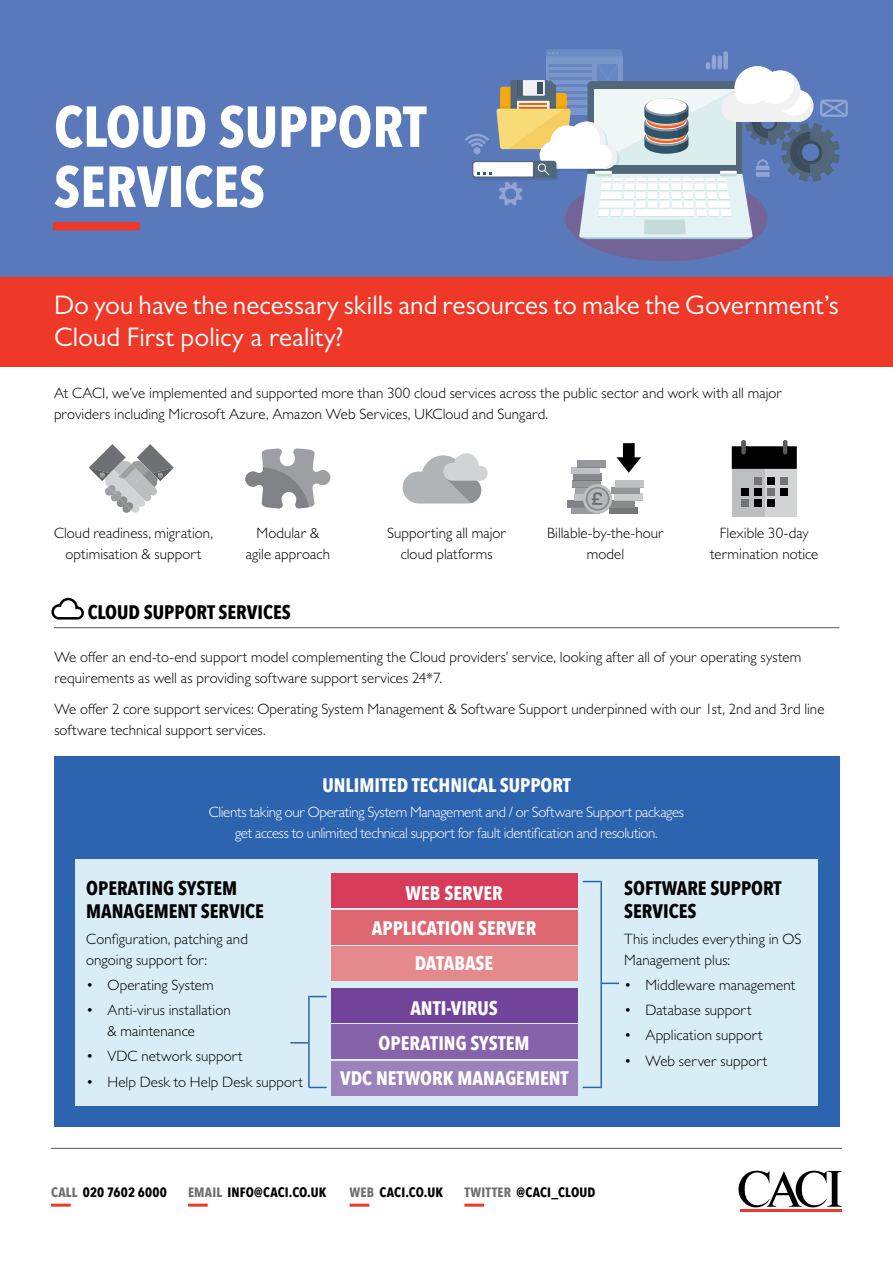
<style>
.page{position:relative;width:893px;height:1263px;background:#fff}
.page>*{position:absolute;margin:0;border:0;box-sizing:border-box;transform-origin:0 0}
.t1{font:700 57px/60px "Avenir Next Condensed";color:#fff}
.t2{font:27px/32.4px "Gill Sans MT Pro";color:#fff}
.t3{font:700 19.5px/34.8px "Avenir Next Condensed";color:#fff;text-align:center}
.t4{font:700 19.5px/23.4px "Avenir Next Condensed";color:#000}
.t5{font:300 15px/21px "Gill Sans MT Pro";letter-spacing:.005em;color:#000}
.t6{font:300 15px/21px "Gill Sans MT Pro";letter-spacing:-.025em;color:#fff;text-align:center}
.t7{font:700 13.5px "Avenir Next Condensed";letter-spacing:.015em;color:#000}
.s1{color:#6d6e71}
</style>
<div class="page">
<svg style="left:738px;top:1170px;width:104px;height:40px"></svg>
<hr style="left:741px;top:1209px;width:101px;height:3px;background:#ee3828">
<hr style="left:51px;top:1148px;width:791px;height:1px;background:#5a5b5d">
<hr style="left:51px;top:1203px;width:20px;height:3px;background:#ee3828">
<hr style="left:188px;top:1203px;width:20px;height:3px;background:#ee3828">
<hr style="left:350px;top:1203px;width:19px;height:3px;background:#ee3828">
<hr style="left:464px;top:1203px;width:20px;height:3px;background:#ee3828">
<hr style="left:54px;top:627px;width:785px;height:1px;background:#5a5b5d">
<div style="left:732px;top:468px;width:64px;height:49px;background:#d1d3d4"></div>
<div style="left:732px;top:468px;width:32px;height:49px;background:#bcbec0"></div>
<div style="left:741px;top:440px;width:5px;height:14px;background:#5a5b5d;border-radius:2px"></div>
<hr style="left:783px;top:440px;width:4px;height:14px;background:#5a5b5d;border-radius:2px">
<svg style="left:732px;top:446px;width:64px;height:23px"></svg>
<div style="left:767px;top:477px;width:7px;height:8px;background:#000"></div>
<div style="left:754px;top:477px;width:7px;height:8px;background:#727476"></div>
<div style="left:780px;top:477px;width:7px;height:8px;background:#727476"></div>
<div style="left:741px;top:489px;width:8px;height:7px;background:#000"></div>
<div style="left:767px;top:489px;width:7px;height:7px;background:#727476"></div>
<div style="left:754px;top:489px;width:7px;height:7px;background:#000"></div>
<div style="left:780px;top:489px;width:7px;height:7px;background:#000"></div>
<div style="left:741px;top:500px;width:8px;height:7px;background:#727476"></div>
<div style="left:767px;top:500px;width:7px;height:7px;background:#000"></div>
<div style="left:754px;top:500px;width:7px;height:7px;background:#000"></div>
<svg style="left:403px;top:453px;width:85px;height:50px"></svg>
<div style="left:609px;top:508px;width:29px;height:6px;background:#757779"></div>
<div style="left:609px;top:507px;width:29px;height:6px;background:#757779"></div>
<div style="left:606px;top:501px;width:29px;height:6px;background:#88898c"></div>
<div style="left:606px;top:500px;width:29px;height:6px;background:#88898c"></div>
<div style="left:614px;top:494px;width:28px;height:6px;background:#c9cbcd"></div>
<div style="left:611px;top:488px;width:29px;height:6px;background:#95979a"></div>
<div style="left:611px;top:487px;width:29px;height:6px;background:#95979a"></div>
<div style="left:615px;top:481px;width:29px;height:6px;background:#c0c1c4"></div>
<div style="left:615px;top:480px;width:29px;height:6px;background:#c0c1c4"></div>
<div style="left:571px;top:508px;width:29px;height:6px;background:#999b9e"></div>
<div style="left:571px;top:507px;width:29px;height:6px;background:#999b9e"></div>
<div style="left:567px;top:501px;width:29px;height:6px;background:#848688"></div>
<div style="left:567px;top:500px;width:29px;height:6px;background:#808285"></div>
<div style="left:574px;top:494px;width:29px;height:6px;background:#c0c1c4"></div>
<div style="left:574px;top:487px;width:29px;height:6px;background:#a1a3a6"></div>
<div style="left:572px;top:481px;width:29px;height:6px;background:#95979a"></div>
<div style="left:572px;top:480px;width:29px;height:6px;background:#95979a"></div>
<div style="left:573px;top:474px;width:29px;height:6px;background:#88898c"></div>
<div style="left:571px;top:468px;width:29px;height:6px;background:#c0c1c4"></div>
<div style="left:571px;top:467px;width:29px;height:6px;background:#c0c1c4"></div>
<div style="left:577px;top:461px;width:29px;height:6px;background:#95979a"></div>
<div style="left:577px;top:460px;width:29px;height:6px;background:#95979a"></div>
<svg style="left:583px;top:485px;width:29px;height:29px"></svg>
<svg style="left:583px;top:484px;width:29px;height:29px"></svg>
<svg style="left:586px;top:487px;width:23px;height:24px"></svg>
<div style="left:587px;top:489px;width:21px;height:20px;background:#b6b8ba;border-radius:50%"></div>
<svg style="left:592px;top:492px;width:10px;height:13px"></svg>
<svg style="left:616px;top:443px;width:25px;height:30px"></svg>
<svg style="left:245px;top:448px;width:85px;height:60px"></svg>
<svg style="left:89px;top:444px;width:85px;height:69px"></svg>
<div style="left:54px;top:756px;width:785px;height:371px;background:#2d64af"></div>
<svg style="left:51px;top:597px;width:33px;height:23px"></svg>
<div style="left:0;top:0;width:893px;height:358px;background:#5a79bb"></div>
<div style="left:565px;top:175px;width:203px;height:86px;background:#736497;border-radius:50%"></div>
<svg style="left:465px;top:49px;width:383px;height:190px"></svg>
<div style="left:0;top:277px;width:893px;height:89px;background:#ee3828"></div>
<div style="left:53px;top:222px;width:87px;height:8px;background:#ee3828"></div>
<div style="left:76px;top:859px;width:742px;height:247px;background:#d9edf7"></div>
<div style="left:331px;top:989px;width:246px;height:34px;background:#71439a"></div>
<div style="left:331px;top:874px;width:246px;height:34px;background:#d73d5b"></div>
<div style="left:331px;top:1025px;width:246px;height:34px;background:#8662aa"></div>
<div style="left:331px;top:910px;width:246px;height:34px;background:#de6772"></div>
<div style="left:331px;top:1061px;width:246px;height:34px;background:#9d81bb"></div>
<div style="left:331px;top:946px;width:246px;height:34px;background:#e5898d"></div>
<hr style="left:308px;top:996px;width:2px;height:91px;background:#2d64af">
<svg style="left:310px;top:996px;width:17px;height:1px"></svg>
<svg style="left:309px;top:1087px;width:18px;height:1px"></svg>
<svg style="left:290px;top:1042px;width:18px;height:1px"></svg>
<hr style="left:600px;top:881px;width:2px;height:207px;background:#2d64af">
<svg style="left:602px;top:982px;width:17px;height:2px"></svg>
<svg style="left:583px;top:1087px;width:17px;height:1px"></svg>
<svg style="left:583px;top:881px;width:17px;height:1px"></svg>
<h1 class="t1" style="left:54px;top:96px;width:374px">CLOUD SUPPORT<br>SERVICES</h1>
<h2 class="t2" style="left:54px;top:288px;width:786px">Do you have the necessary skills and resources to make the Government’s<br>Cloud First policy a reality?</h2>
<p class="t5" style="left:54px;top:382px;width:730px">At CACI, we’ve implemented and supported more than 300 cloud services across the public sector and work with all major providers including Microsoft Azure, Amazon Web Services, UKCloud and Sungard.</p>
<p class="t5" style="left:54px;top:522px;width:161px;text-align:center">Cloud readiness, migration, optimisation &amp; support</p>
<p class="t5" style="left:246px;top:522px;width:86px;text-align:center">Modular &amp; agile approach</p>
<h3 class="t4" style="left:88px;top:600px;width:205px">CLOUD SUPPORT SERVICES</h3>
<p class="t5" style="left:387px;top:522px;width:121px;text-align:center">Supporting all major cloud platforms</p>
<p class="t5" style="left:547px;top:522px;width:118px;text-align:center">Billable-by-the-hour model</p>
<p class="t5" style="left:710px;top:522px;width:110px;text-align:center">Flexible 30-day termination notice</p>
<p class="t5" style="left:54px;top:646px;width:749px">We offer an end-to-end support model complementing the Cloud providers’ service, looking after all of your operating system requirements as well as providing software support services 24*7.</p>
<p class="t5" style="left:54px;top:698px;width:772px">We offer 2 core support services: Operating System Management &amp; Software Support underpinned with our 1st, 2nd and 3rd line software technical support services.</p>
<h3 class="t3" style="left:322px;top:768px;width:250px">UNLIMITED TECHNICAL SUPPORT</h3>
<p class="t6" style="left:209px;top:801px;width:477px">Clients taking our Operating System Management and / or Software Support packages get access to unlimited technical support for fault identification and resolution.</p>
<h3 class="t4" style="left:86px;top:876px;width:179px">OPERATING SYSTEM<br>MANAGEMENT SERVICE</h3>
<p class="t5" style="left:86px;top:928px;width:163px">Configuration, patching and ongoing support for:</p>
<p class="t5" style="left:86px;top:974px;width:129px">• Operating System</p>
<p class="t5" style="left:107px;top:999px;width:125px;text-indent:-21px">• Anti-virus installation &amp; maintenance</p>
<p class="t5" style="left:86px;top:1045px;width:158px">• VDC network support</p>
<p class="t5" style="left:86px;top:1071px;width:218px">• Help Desk to Help Desk support</p>
<h3 class="t3" style="left:372px;top:876px;width:166px">WEB SERVER<br>APPLICATION SERVER<br>DATABASE</h3>
<h3 class="t3" style="left:340px;top:991px;width:230px">ANTI-VIRUS<br>OPERATING SYSTEM<br>VDC NETWORK MANAGEMENT</h3>
<h3 class="t4" style="left:624px;top:876px;width:159px">SOFTWARE SUPPORT<br>SERVICES</h3>
<p class="t5" style="left:624px;top:928px;width:179px">This includes everything in OS<br>Management plus:</p>
<p class="t5" style="left:624px;top:974px;width:173px">• Middleware management</p>
<p class="t5" style="left:624px;top:999px;width:129px">• Database support</p>
<p class="t5" style="left:624px;top:1024px;width:140px">• Application support</p>
<p class="t5" style="left:624px;top:1050px;width:145px">• Web server support</p>
<p class="t7" style="left:51px;top:1184px;width:117px"><span class="s1">CALL</span> 020 7602 6000</p>
<p class="t7" style="left:188px;top:1183px;width:140px"><span class="s1">EMAIL</span> INFO@CACI.CO.UK</p>
<p class="t7" style="left:350px;top:1183px;width:95px"><span class="s1">WEB</span> CACI.CO.UK</p>
<p class="t7" style="left:464px;top:1183px;width:133px"><span class="s1">TWITTER</span> @CACI_CLOUD</p>
</div>
